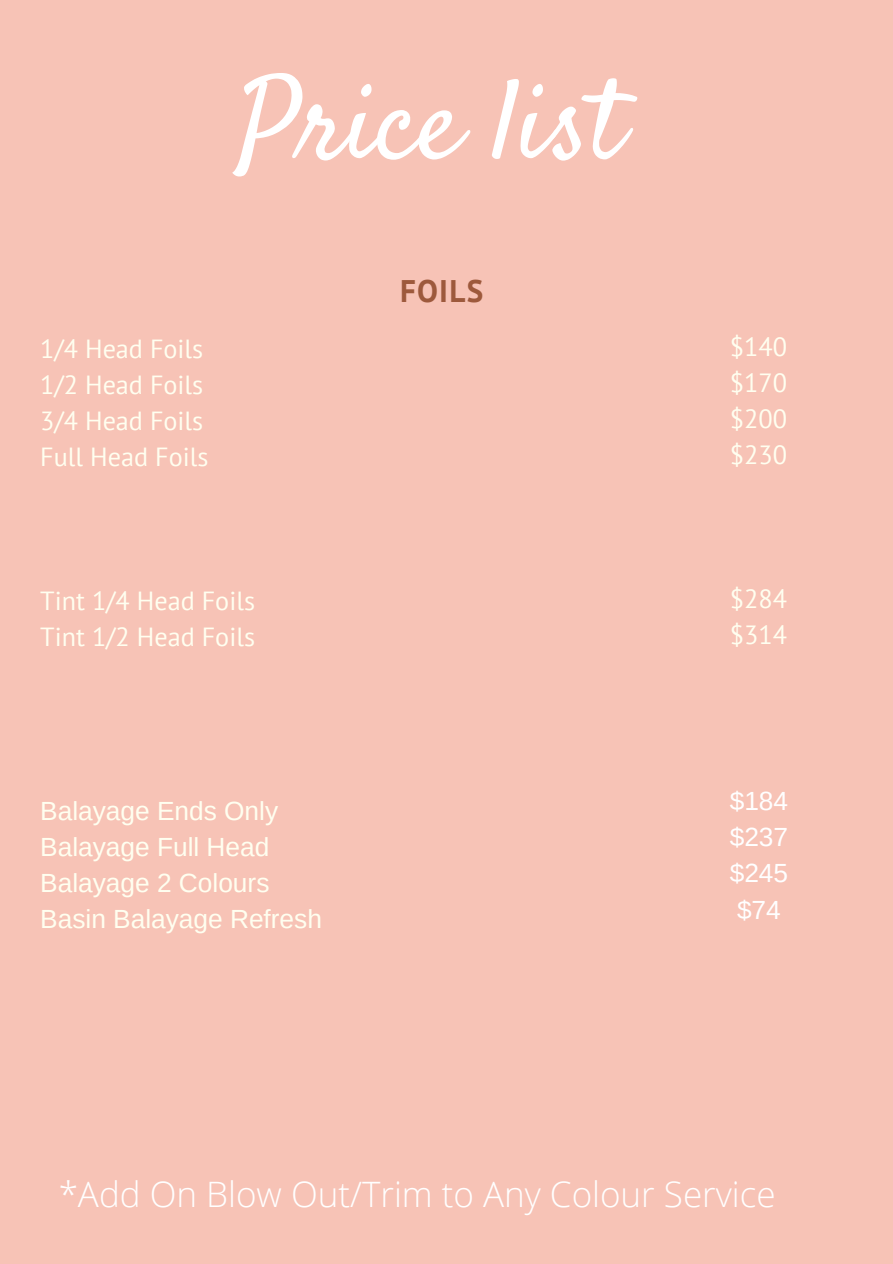
<style>
.page{position:relative;width:893px;height:1264px;background:#fff}
.page>*{position:absolute;margin:0;border:0;box-sizing:border-box;transform-origin:0 0}
.t1{font:113.55px "Satisfy";color:#fff}
.t2{font:300 34.95px "Open Sans";color:#fff}
.t3{font:700 31.2px "PT Sans";letter-spacing:.04em;color:#9d593c}
.t4{font:26.25px "PT Sans";color:#fffff0}
.t5{font:26.25px "Arimo";color:#fffff0}
.t6{font:26.25px "Arimo";color:#fff}
</style>
<div class="page">
<div style="left:0;top:0;width:892px;height:1263px;background:#f7c3b6"></div>
<h1 class="t1" style="left:238px;top:51px;width:387px">Price list</h1>
<h3 class="t4" style="left:40px;top:331px;width:164px">1/4 Head Foils</h3>
<p class="t4" style="left:40px;top:367px;width:164px">1/2 Head Foils</p>
<p class="t4" style="left:40px;top:403px;width:164px">3/4 Head Foils</p>
<p class="t4" style="left:40px;top:439px;width:170px">Full Head Foils</p>
<p class="t4" style="left:40px;top:583px;width:216px">Tint 1/4 Head Foils</p>
<p class="t4" style="left:40px;top:619px;width:216px">Tint 1/2 Head Foils</p>
<p class="t5" style="left:40px;top:795px;width:239px">Balayage Ends Only</p>
<p class="t5" style="left:40px;top:831px;width:231px">Balayage Full Head</p>
<p class="t5" style="left:40px;top:868px;width:231px">Balayage 2 Colours</p>
<h2 class="t5" style="left:40px;top:904px;width:283px">Basin Balayage Refresh</h2>
<p class="t3" style="left:400px;top:270px;width:85px">FOILS</p>
<p class="t4" style="left:729px;top:329px;width:59px">$140</p>
<p class="t4" style="left:729px;top:365px;width:59px">$170</p>
<p class="t4" style="left:729px;top:401px;width:59px">$200</p>
<p class="t4" style="left:729px;top:437px;width:59px">$230</p>
<p class="t4" style="left:729px;top:581px;width:59px">$284</p>
<p class="t4" style="left:729px;top:617px;width:59px">$314</p>
<p class="t6" style="left:729px;top:786px;width:60px">$184</p>
<p class="t6" style="left:729px;top:822px;width:60px">$237</p>
<p class="t6" style="left:729px;top:858px;width:60px">$245</p>
<p class="t6" style="left:737px;top:894px;width:45px">$74</p>
<p class="t2" style="left:59px;top:1169px;width:718px">*Add On Blow Out/Trim to Any Colour Service</p>
</div>
